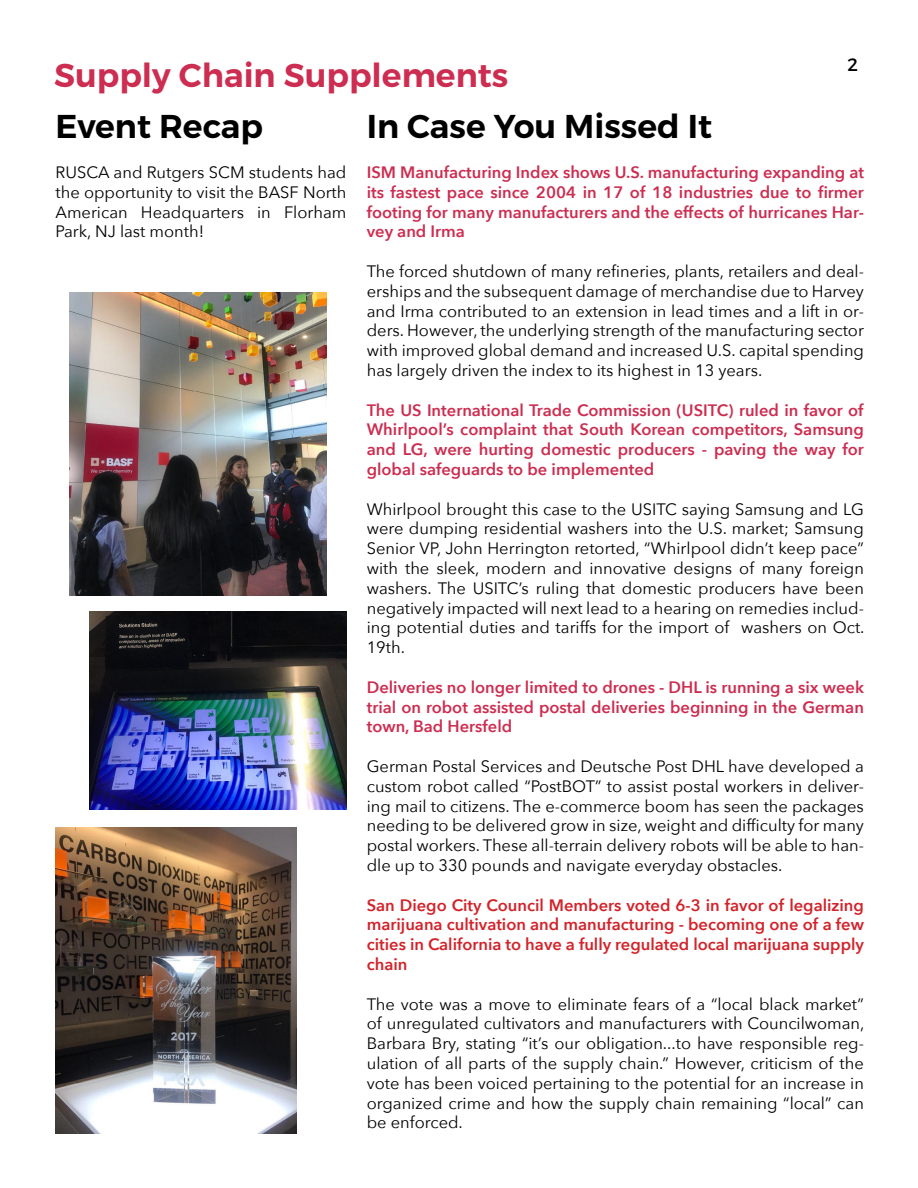
<style>
.page{position:relative;width:918px;height:1188px;background:#fff}
.page>*{position:absolute;margin:0;border:0;box-sizing:border-box;transform-origin:0 0}
.t1{font:600 33px "Montserrat";color:#000}
.t2{font:600 33px "Montserrat";color:#cc2d50}
.t3{font:18px "Montserrat";color:#000}
.t4{font:16.5px/19.8px "Avenir Next";color:#000;text-align:justify}
.t5{font:600 16.5px/19.8px "Avenir Next";color:#cc2d50;text-align:justify}
.t6{font:600 16.5px/19.8px "Avenir Next";color:#d2232a;text-align:justify}
</style>
<div class="page">
<img style="left:69px;top:293px;width:257px;height:303px">
<img style="left:89px;top:611px;width:257px;height:198px">
<img style="left:56px;top:827px;width:241px;height:307px">
<p class="t3" style="left:848px;top:54px;width:12px">2</p>
<h1 class="t2" style="left:54px;top:55px;width:456px">Supply Chain Supplements</h1>
<h1 class="t1" style="left:55px;top:106px;width:209px">Event Recap</h1>
<p class="t4" style="left:56px;top:162px;width:292px">RUSCA and Rutgers SCM students had the opportunity to visit the BASF North American Headquarters in Florham Park, NJ last month!</p>
<h1 class="t1" style="left:367px;top:106px;width:347px">In Case You Missed It</h1>
<p class="t5" style="left:367px;top:162px;width:499px">ISM Manufacturing Index shows U.S. manufacturing expanding at its fastest pace since 2004 in 17 of 18 industries due to firmer footing for many manufacturers and the effects of hurricanes Har&shy;vey and Irma</p>
<p class="t4" style="left:367px;top:261px;width:499px">The forced shutdown of many refineries, plants, retailers and deal&shy;erships and the subsequent damage of merchandise due to Harvey and Irma contributed to an extension in lead times and a lift in or&shy;ders. However, the underlying strength of the manufacturing sector with improved global demand and increased U.S. capital spending has largely driven the index to its highest in 13 years.</p>
<p class="t5" style="left:367px;top:400px;width:499px">The US International Trade Commission (USITC) ruled in favor of Whirlpool’s complaint that South Korean competitors, Samsung and LG, were hurting domestic producers - paving the way for global safeguards to be implemented</p>
<p class="t4" style="left:367px;top:498px;width:499px">Whirlpool brought this case to the USITC saying Samsung and LG were dumping residential washers into the U.S. market; Samsung Senior VP, John Herrington retorted, “Whirlpool didn’t keep pace” with the sleek, modern and innovative designs of many foreign washers. The USITC’s ruling that domestic producers have been negatively impacted will next lead to a hearing on remedies includ&shy;ing potential duties and tariffs for the import of washers on Oct.<br>19th.</p>
<p class="t5" style="left:367px;top:677px;width:499px">Deliveries no longer limited to drones - DHL is running a six week trial on robot assisted postal deliveries beginning in the German town, Bad Hersfeld</p>
<p class="t4" style="left:367px;top:756px;width:499px">German Postal Services and Deutsche Post DHL have developed a custom robot called “PostBOT” to assist postal workers in deliver&shy;ing mail to citizens. The e-commerce boom has seen the packages needing to be delivered grow in size, weight and difficulty for many postal workers. These all-terrain delivery robots will be able to han&shy;dle up to 330 pounds and navigate everyday obstacles.</p>
<p class="t6" style="left:367px;top:895px;width:499px">San Diego City Council Members voted 6-3 in favor of legalizing marijuana cultivation and manufacturing - becoming one of a few cities in California to have a fully regulated local marijuana supply chain</p>
<p class="t4" style="left:367px;top:993px;width:499px">The vote was a move to eliminate fears of a “local black market” of unregulated cultivators and manufacturers with Councilwoman, Barbara Bry, stating “it’s our obligation...to have responsible reg&shy;ulation of all parts of the supply chain.” However, criticism of the vote has been voiced pertaining to the potential for an increase in organized crime and how the supply chain remaining “local” can be enforced.</p>
</div>
